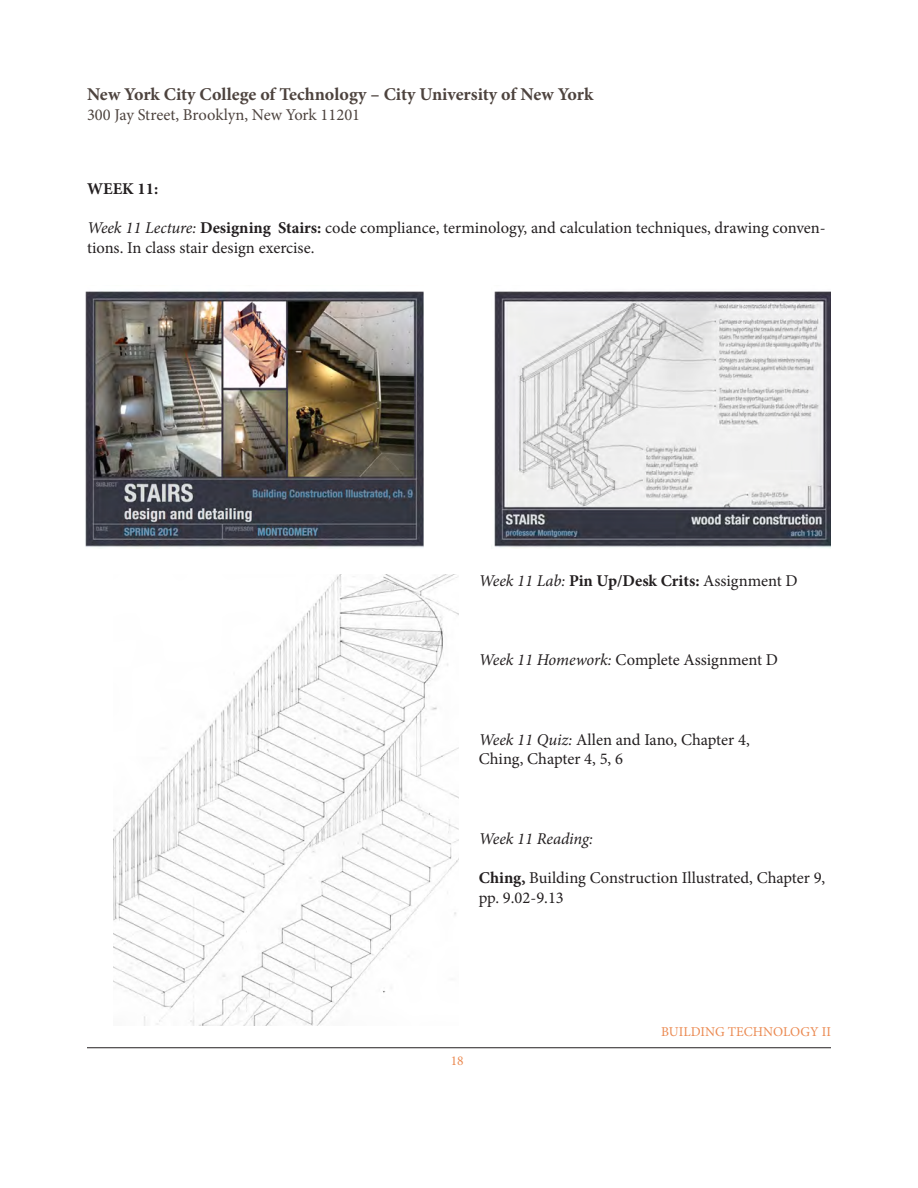
<style>
.page{position:relative;width:918px;height:1188px;background:#fff}
.page>*{position:absolute;margin:0;border:0;box-sizing:border-box;transform-origin:0 0}
.t1{font:700 18px "Minion Pro";color:#4d433e}
.t2{font:16.5px/19.8px "Minion Pro";color:#231f20}
.t3{font:700 16.5px "Minion Pro";color:#231f20}
.t4{font:16.5px "Minion Pro";color:#4d433e}
.t5{font:italic 16.5px "Minion Pro";letter-spacing:-.01em;color:#231f20}
.t6{font:13.5px "Minion Pro";color:#eb8a52}
.s1{font-style:italic}
.s2{font-weight:700}
.s3{font-weight:400;font-style:italic}
.s4{font-weight:400}
</style>
<div class="page">
<hr style="left:87px;top:1047px;width:744px;height:1px;background:#231f20">
<img style="left:85px;top:291px;width:339px;height:257px">
<img style="left:494px;top:291px;width:337px;height:257px">
<img style="left:113px;top:574px;width:346px;height:452px">
<p class="t1" style="left:87px;top:82px;width:508px">New York City College of Technology – City University of New York</p>
<p class="t4" style="left:87px;top:104px;width:275px">300 Jay Street, Brooklyn, New York 11201</p>
<p class="t3" style="left:87px;top:177px;width:73px">WEEK 11:</p>
<p class="t2" style="left:87px;top:218px;width:740px"><span class="s1">Week 11 Lecture:</span> <span class="s2">Designing Stairs:</span> code compliance, terminology, and calculation techniques, drawing conven&shy;tions. In class stair design exercise.</p>
<p class="t3" style="left:479px;top:569px;width:320px"><span class="s3">Week 11 Lab:</span> Pin Up/Desk Crits: <span class="s4">Assignment D</span></p>
<p class="t2" style="left:479px;top:650px;width:301px"><span class="s1">Week 11 Homework:</span> Complete Assignment D</p>
<p class="t2" style="left:479px;top:730px;width:272px"><span class="s1">Week 11 Quiz:</span> Allen and Iano, Chapter 4,</p>
<p class="t2" style="left:479px;top:749px;width:146px">Ching, Chapter 4, 5, 6</p>
<p class="t5" style="left:479px;top:827px;width:116px">Week 11 Reading:</p>
<p class="t2" style="left:479px;top:868px;width:348px"><span class="s2">Ching,</span> Building Construction Illustrated, Chapter 9, pp. 9.02-9.13</p>
<p class="t6" style="left:451px;top:1051px;width:14px">18</p>
<p class="t6" style="left:661px;top:1022px;width:171px">BUILDING TECHNOLOGY II</p>
</div>
